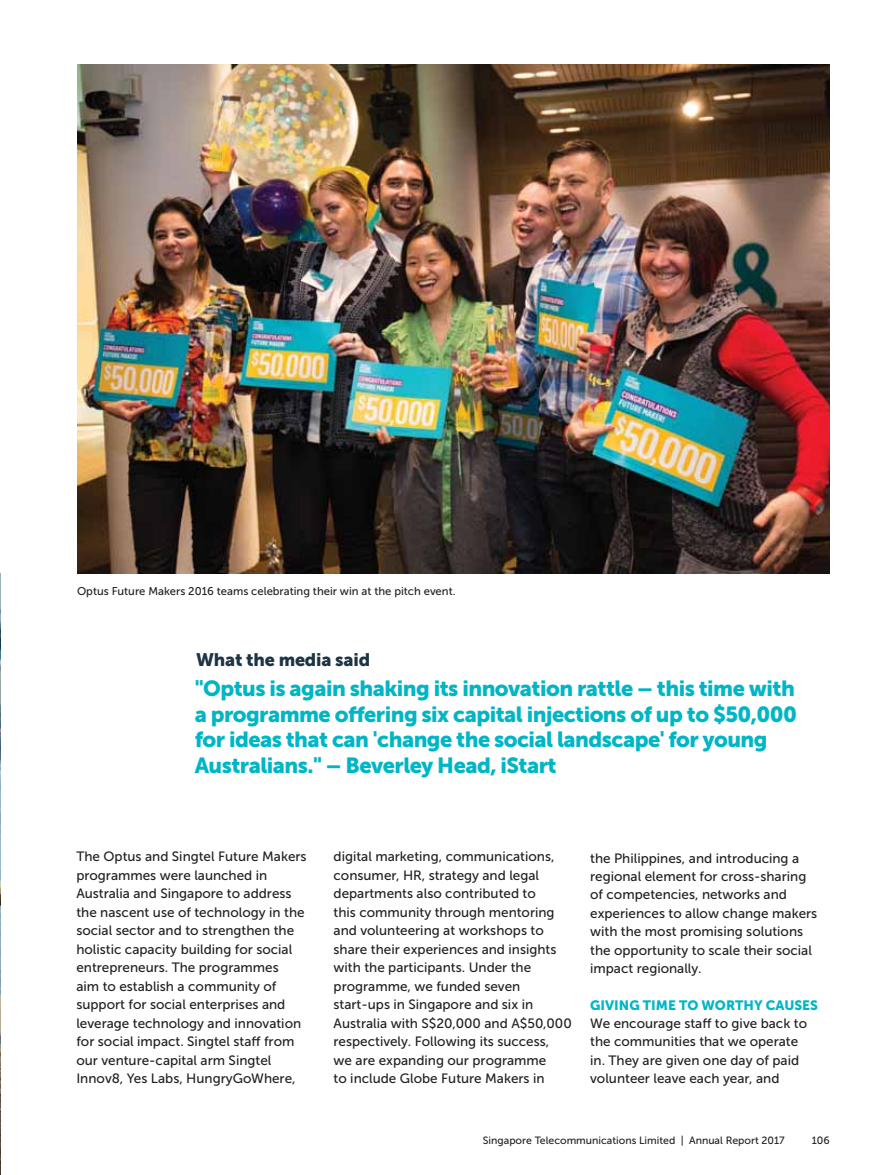
<style>
.page{position:relative;width:894px;height:1175px;background:#fff}
.page>*{position:absolute;margin:0;border:0;box-sizing:border-box;transform-origin:0 0}
.t1{font:21.75px/25.5px "Museo Sans 900";letter-spacing:-.025em;color:#00b6c5}
.t2{font:18px "Museo Sans 900";letter-spacing:-.01em;color:#1c3444}
.t3{font:13.5px/18.5px "Museo Sans 500";color:#231f20}
.t4{font:13.5px "Museo Sans 900";color:#00b6c5}
.t5{font:11.25px "Museo Sans 500";color:#231f20}
.t6{font:10.5px "Museo Sans 500";color:#231f20}
</style>
<div class="page">
<img style="left:0;top:573px;width:1px;height:601px">
<img style="left:77px;top:64px;width:752px;height:509px">
<p class="t5" style="left:77px;top:587px;width:380px">Optus Future Makers 2016 teams celebrating their win at the pitch event.</p>
<h2 class="t2" style="left:196px;top:653px;width:175px">What the media said</h2>
<h1 class="t1" style="left:195px;top:678px;width:604px">"Optus is again shaking its innovation rattle – this time with a programme offering six capital injections of up to $50,000 for ideas that can 'change the social landscape' for young Australians." – Beverley Head, iStart</h1>
<p class="t3" style="left:76px;top:849px;width:232px">The Optus and Singtel Future Makers programmes were launched in Australia and Singapore to address the nascent use of technology in the social sector and to strengthen the holistic capacity building for social entrepreneurs. The programmes<br>aim to establish a community of support for social enterprises and leverage technology and innovation for social impact. Singtel staff from our venture-capital arm Singtel Innov8, Yes Labs, HungryGoWhere,</p>
<p class="t3" style="left:334px;top:849px;width:240px">digital marketing, communications, consumer, HR, strategy and legal departments also contributed to<br>this community through mentoring and volunteering at workshops to share their experiences and insights with the participants. Under the programme, we funded seven start-ups in Singapore and six in Australia with S$20,000 and A$50,000 respectively. Following its success,<br>we are expanding our programme<br>to include Globe Future Makers in</p>
<p class="t3" style="left:590px;top:850px;width:229px">the Philippines, and introducing a regional element for cross-sharing of competencies, networks and experiences to allow change makers with the most promising solutions the opportunity to scale their social impact regionally.</p>
<p class="t4" style="left:590px;top:1000px;width:229px">GIVING TIME TO WORTHY CAUSES</p>
<p class="t3" style="left:590px;top:1015px;width:218px">We encourage staff to give back to the communities that we operate in. They are given one day of paid volunteer leave each year, and</p>
<p class="t6" style="left:483px;top:1136px;width:303px">Singapore Telecommunications Limited | Annual Report 2017</p>
<p class="t6" style="left:812px;top:1136px;width:19px">106</p>
</div>
